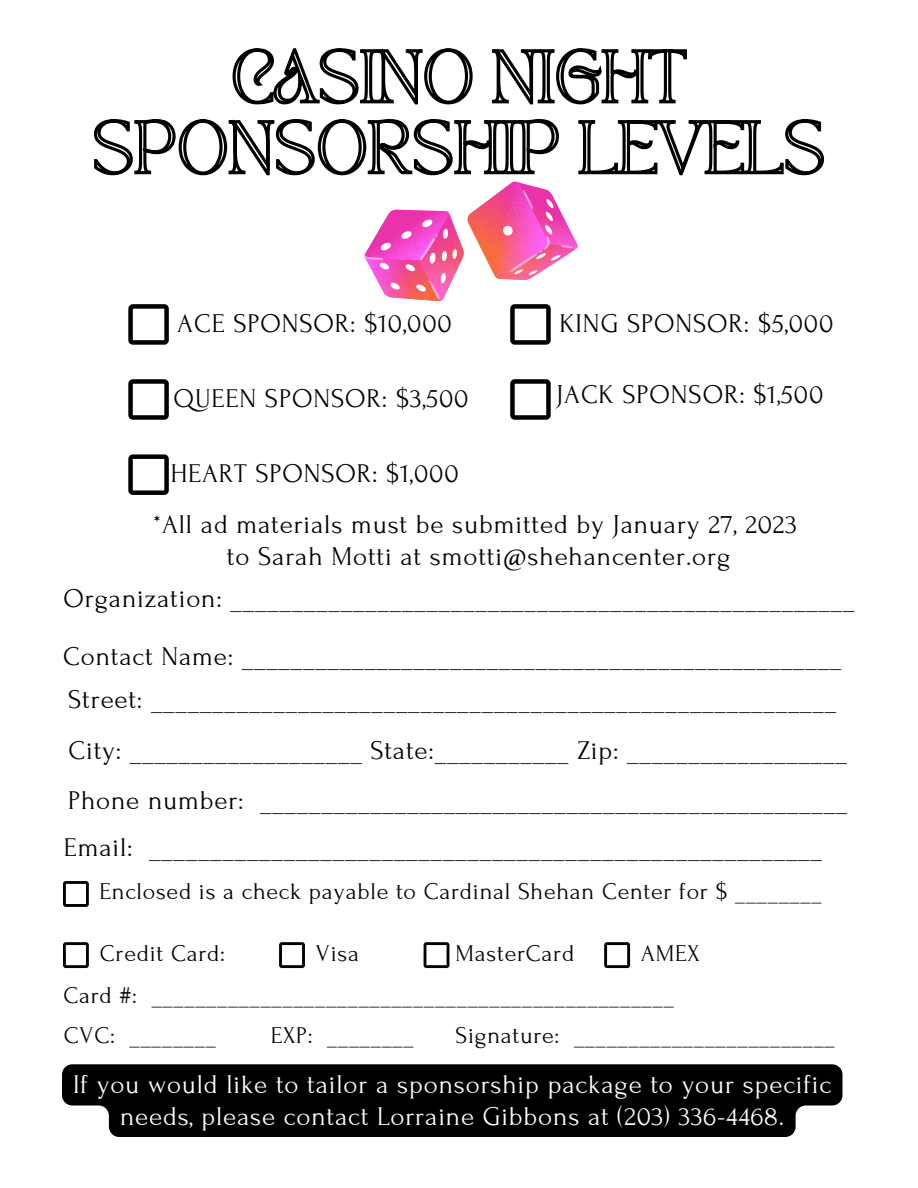
<style>
.page{position:relative;width:918px;height:1188px;background:#fff}
.page>*{position:absolute;margin:0;border:0;box-sizing:border-box;transform-origin:0 0}
.t1{font:27px/50.7px "Forum";letter-spacing:.03em;color:#000}
.t2{font:27px/31.5px "Forum";letter-spacing:.03em;color:#fff;text-align:center}
.t3{font:24px/42.8px "Forum";letter-spacing:.03em;color:#000}
</style>
<div class="page">
<svg style="left:128px;top:304px;width:41px;height:41px"></svg>
<svg style="left:128px;top:379px;width:41px;height:41px"></svg>
<svg style="left:128px;top:454px;width:41px;height:41px"></svg>
<svg style="left:510px;top:379px;width:41px;height:41px"></svg>
<svg style="left:366px;top:181px;width:212px;height:164px"></svg>
<svg style="left:232px;top:48px;width:455px;height:57px"></svg>
<svg style="left:93px;top:119px;width:732px;height:57px"></svg>
<svg style="left:63px;top:881px;width:26px;height:26px"></svg>
<svg style="left:63px;top:942px;width:26px;height:26px"></svg>
<svg style="left:279px;top:942px;width:26px;height:26px"></svg>
<svg style="left:424px;top:942px;width:25px;height:26px"></svg>
<svg style="left:604px;top:942px;width:26px;height:26px"></svg>
<div style="left:62px;top:1064px;width:781px;height:73px;background:#000"></div>
<p class="t1" style="left:177px;top:299px;width:276px">ACE SPONSOR: $10,000</p>
<p class="t1" style="left:173px;top:374px;width:297px">QUEEN SPONSOR: $3,500</p>
<p class="t1" style="left:171px;top:449px;width:290px">HEART SPONSOR: $1,000</p>
<p class="t1" style="left:560px;top:299px;width:276px">KING SPONSOR: $5,000</p>
<p class="t1" style="left:556px;top:369px;width:269px">JACK SPONSOR: $1,500</p>
<p class="t1" style="left:153px;top:509px;width:646px;line-height:31.5px;text-align:center">*All ad materials must be submitted by January 27, 2023 to Sarah Motti at smotti@shehancenter.org</p>
<p class="t1" style="left:63px;top:569px;width:793px;line-height:58.5px">Organization: ___________________________________________________<br>Contact Name: _________________________________________________</p>
<p class="t1" style="left:68px;top:675px;width:781px">Street: ________________________________________________________<br>City: ___________________ State:___________ Zip: __________________<br>Phone number: ________________________________________________</p>
<p class="t1" style="left:64px;top:822px;width:760px">Email: _______________________________________________________</p>
<p class="t3" style="left:100px;top:871px;width:724px">Enclosed is a check payable to Cardinal Shehan Center for $ ________</p>
<p class="t3" style="left:100px;top:932px;width:127px">Credit Card:</p>
<p class="t3" style="left:316px;top:932px;width:45px">Visa</p>
<p class="t3" style="left:456px;top:932px;width:120px">MasterCard</p>
<p class="t3" style="left:63px;top:932px;width:638px;text-indent:578px">AMEX<br>Card #: ________________________________________________</p>
<p class="t3" style="left:64px;top:1014px;width:154px">CVC: ________</p>
<p class="t3" style="left:271px;top:1014px;width:144px">EXP: ________</p>
<p class="t3" style="left:456px;top:1014px;width:381px">Signature: ________________________</p>
<p class="t2" style="left:73px;top:1069px;width:760px">If you would like to tailor a sponsorship package to your specific needs, please contact Lorraine Gibbons at (203) 336-4468.</p>
</div>
